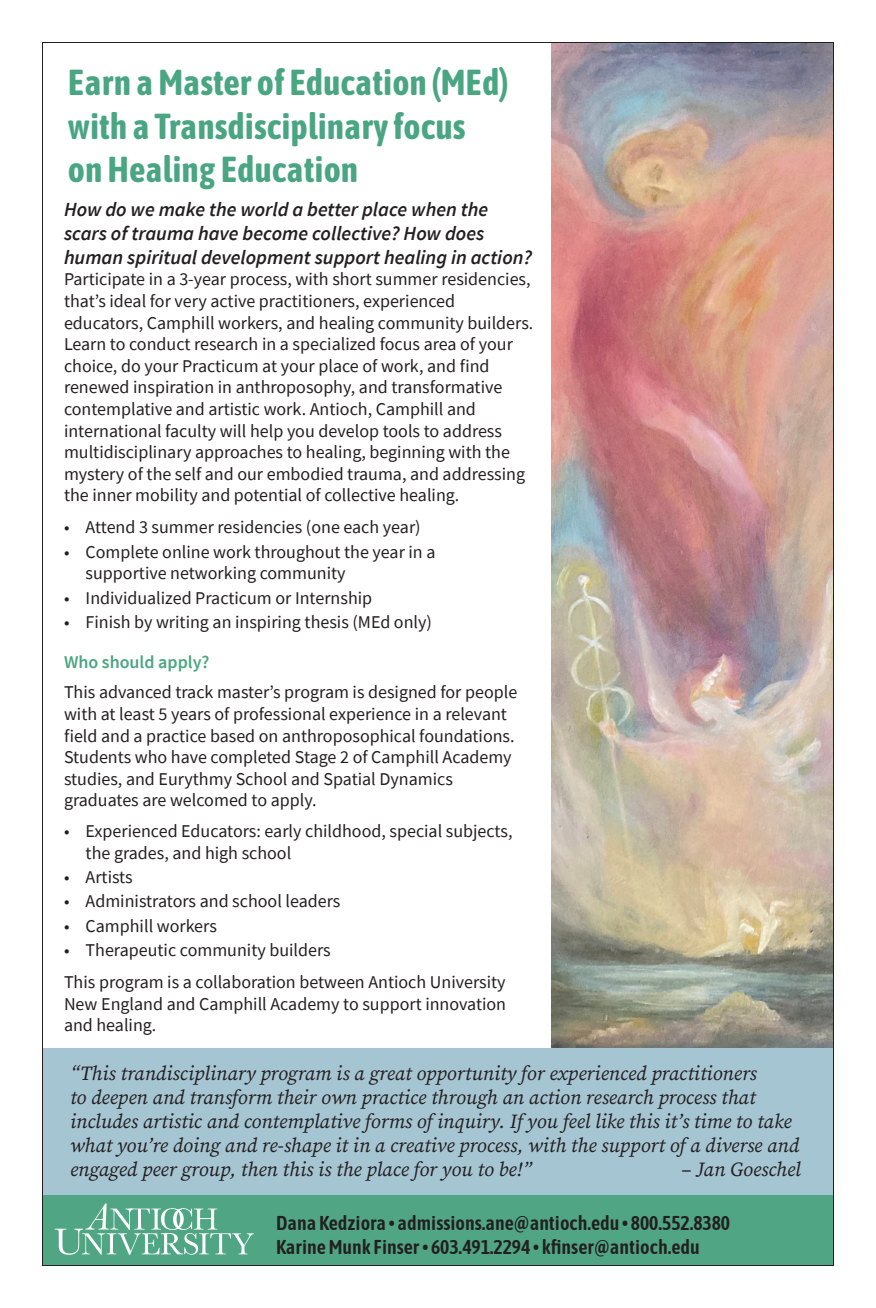
<style>
.page{position:relative;width:876px;height:1308px;background:#fff}
.page>*{position:absolute;margin:0;border:0;box-sizing:border-box;transform-origin:0 0}
.t1{font:700 36px/43.2px "Asap Condensed";color:#4aa583}
.t2{font:italic 20px/24px "Source Serif Variable";color:#231f20}
.t3{font:italic 600 20px/24px "Source Sans Pro";color:#231f20}
.t4{font:600 20px "Asap Condensed";color:#231f20}
.t5{font:18px/21.6px "Source Sans Pro";color:#231f20}
.t6{font:600 18px "Source Sans Pro";color:#4aa583}
</style>
<div class="page">
<img style="left:552px;top:44px;width:280px;height:1004px">
<div style="left:42px;top:1048px;width:791px;height:167px;background:#a6c5d2"></div>
<div style="left:42px;top:1195px;width:791px;height:71px;background:#50a684"></div>
<svg style="left:55px;top:1203px;width:199px;height:52px"></svg>
<p class="t1" style="left:68px;top:59px;width:442px">Earn a Master of Education (MEd)</p>
<p class="t1" style="left:68px;top:102px;width:399px">with a Transdisciplinary focus on Healing Education</p>
<p class="t3" style="left:64px;top:197px;width:470px">How do we make the world a better place when the scars of trauma have become collective? How does human spiritual development support healing in action?</p>
<p class="t5" style="left:64px;top:269px;width:471px">Participate in a 3-year process, with short summer residencies, that’s ideal for very active practitioners, experienced educators, Camphill workers, and healing community builders.<br>Learn to conduct research in a specialized focus area of your choice, do your Practicum at your place of work, and find renewed inspiration in anthroposophy, and transformative contemplative and artistic work. Antioch, Camphill and international faculty will help you develop tools to address multidisciplinary approaches to healing, beginning with the mystery of the self and our embodied trauma, and addressing the inner mobility and potential of collective healing.</p>
<p class="t5" style="left:64px;top:516px;width:358px">• Attend 3 summer residencies (one each year)</p>
<p class="t5" style="left:86px;top:541px;width:351px;text-indent:-22px">• Complete online work throughout the year in a supportive networking community</p>
<p class="t5" style="left:64px;top:587px;width:310px">• Individualized Practicum or Internship</p>
<p class="t5" style="left:64px;top:611px;width:369px">• Finish by writing an inspiring thesis (MEd only)</p>
<p class="t6" style="left:64px;top:650px;width:147px">Who should apply?</p>
<p class="t5" style="left:64px;top:681px;width:455px">This advanced track master’s program is designed for people with at least 5 years of professional experience in a relevant field and a practice based on anthroposophical foundations.<br>Students who have completed Stage 2 of Camphill Academy studies, and Eurythmy School and Spatial Dynamics graduates are welcomed to apply.</p>
<p class="t5" style="left:86px;top:820px;width:428px;text-indent:-22px">• Experienced Educators: early childhood, special subjects, the grades, and high school</p>
<p class="t5" style="left:64px;top:866px;width:70px">• Artists</p>
<p class="t5" style="left:64px;top:891px;width:278px">• Administrators and school leaders</p>
<p class="t5" style="left:64px;top:915px;width:154px">• Camphill workers</p>
<p class="t5" style="left:64px;top:940px;width:268px">• Therapeutic community builders</p>
<p class="t5" style="left:64px;top:971px;width:444px;text-align:justify">This program is a collaboration between Antioch University New England and Camphill Academy to support innovation and healing.</p>
<p class="t2" style="left:70px;top:1061px;width:731px">“This trandisciplinary program is a great opportunity for experienced practitioners<br>to deepen and transform their own practice through an action research process that includes artistic and contemplative forms of inquiry. If you feel like this it’s time to take what you’re doing and re-shape it in a creative process, with the support of a diverse and engaged peer group, then this is the place for you to be!”</p>
<p class="t2" style="left:681px;top:1157px;width:121px">– Jan Goeschel</p>
<p class="t4" style="left:276px;top:1209px;width:456px">Dana Kedziora • admissions.ane@antioch.edu • 800.552.8380</p>
<p class="t4" style="left:276px;top:1233px;width:425px">Karine Munk Finser • 603.491.2294 • kfinser@antioch.edu</p>
</div>
